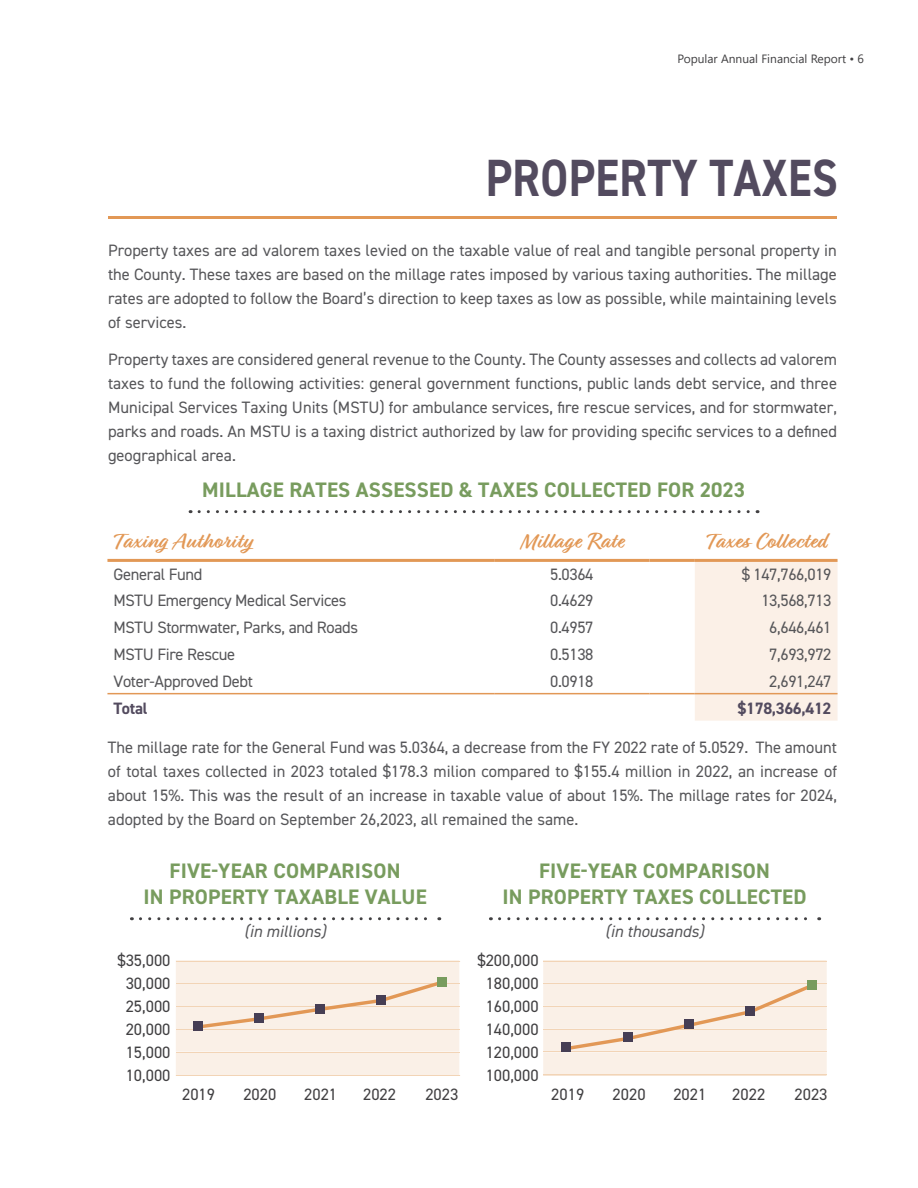
<style>
.page{position:relative;width:918px;height:1188px;background:#fff}
.page>*{position:absolute;margin:0;border:0;box-sizing:border-box;transform-origin:0 0}
.t1{font:700 52.5px "DIN2014";letter-spacing:.01em;color:#534b5f;scale:.85 1}
.t2{font:700 22.5px "Relation";letter-spacing:.025em;color:#e29856}
.t3{font:700 21px/25.5px "DIN2014";letter-spacing:.01em;color:#789c5e;text-align:center}
.t4{font:16.5px/24px "DIN2014";color:#565659;text-align:justify}
.t5{font:16.5px/23px "DIN2014";color:#414042;text-align:center}
.t6{font:16.5px "DIN2014";letter-spacing:-.02em;color:#565659}
.t7{font:italic 16.5px "DIN2014";color:#565659}
.t8{font:700 16.5px "DIN2014";letter-spacing:-.02em;color:#534b5f}
.t9{font:12px "Segoe UI";color:#414042}
</style>
<div class="page">
<svg style="left:199px;top:510px;width:559px;height:3px"></svg>
<div style="left:695px;top:562px;width:143px;height:159px;background:#fbf0e7"></div>
<hr style="left:107px;top:559px;width:387px;height:3px;background:#e29856">
<hr style="left:494px;top:559px;width:155px;height:3px;background:#e29856">
<hr style="left:649px;top:559px;width:46px;height:3px;background:#e29856">
<hr style="left:695px;top:559px;width:143px;height:3px;background:#e29856">
<hr style="left:107px;top:693px;width:387px;height:1px;background:#e29856">
<hr style="left:494px;top:693px;width:155px;height:1px;background:#e29856">
<hr style="left:649px;top:693px;width:46px;height:1px;background:#e29856">
<hr style="left:695px;top:693px;width:143px;height:1px;background:#e29856">
<hr style="left:176px;top:1075px;width:283px;height:1px;background:#f4dbc2">
<svg style="left:176px;top:961px;width:283px;height:114px"></svg>
<div style="left:193px;top:1022px;width:10px;height:9px;background:#463e54"></div>
<div style="left:254px;top:1013px;width:10px;height:10px;background:#463e54"></div>
<div style="left:315px;top:1004px;width:10px;height:10px;background:#463e54"></div>
<div style="left:376px;top:995px;width:9px;height:10px;background:#463e54"></div>
<div style="left:437px;top:977px;width:9px;height:10px;background:#789c5e"></div>
<svg style="left:543px;top:960px;width:284px;height:116px"></svg>
<div style="left:561px;top:1043px;width:10px;height:9px;background:#463e54"></div>
<div style="left:623px;top:1032px;width:10px;height:10px;background:#463e54"></div>
<div style="left:684px;top:1019px;width:10px;height:10px;background:#463e54"></div>
<div style="left:746px;top:1006px;width:9px;height:10px;background:#463e54"></div>
<div style="left:807px;top:980px;width:10px;height:9px;background:#789c5e"></div>
<svg style="left:140px;top:917px;width:300px;height:3px"></svg>
<svg style="left:500px;top:917px;width:320px;height:3px"></svg>
<hr style="left:108px;top:216px;width:729px;height:3px;background:#e29856">
<p class="t9" style="left:677px;top:47px;width:188px">Popular Annual Financial Report • 6</p>
<h1 class="t1" style="left:486px;top:143px;width:416px">PROPERTY TAXES</h1>
<p class="t4" style="left:108px;top:238px;width:731px">Property taxes are ad valorem taxes levied on the taxable value of real and tangible personal property in the County. These taxes are based on the millage rates imposed by various taxing authorities. The millage rates are adopted to follow the Board’s direction to keep taxes as low as possible, while maintaining levels of services.</p>
<p class="t4" style="left:108px;top:347px;width:731px">Property taxes are considered general revenue to the County. The County assesses and collects ad valorem taxes to fund the following activities: general government functions, public lands debt service, and three Municipal Services Taxing Units (MSTU) for ambulance services, fire rescue services, and for stormwater, parks and roads. An MSTU is a taxing district authorized by law for providing specific services to a defined geographical area.</p>
<p class="t3" style="left:202px;top:476px;width:544px">MILLAGE RATES ASSESSED &amp; TAXES COLLECTED FOR 2023</p>
<h2 class="t2" style="left:113px;top:528px;width:140px">Taxing Authority</h2>
<h2 class="t2" style="left:521px;top:528px;width:104px">Millage Rate</h2>
<h2 class="t2" style="left:706px;top:528px;width:122px">Taxes Collected</h2>
<p class="t6" style="left:113px;top:564px;width:91px">General Fund</p>
<p class="t4" style="left:550px;top:562px;width:45px">5.0364</p>
<p class="t6" style="left:742px;top:564px;width:91px">$ 147,766,019</p>
<p class="t6" style="left:113px;top:590px;width:235px">MSTU Emergency Medical Services</p>
<p class="t4" style="left:550px;top:588px;width:45px">0.4629</p>
<p class="t4" style="left:761px;top:588px;width:72px">13,568,713</p>
<p class="t6" style="left:113px;top:617px;width:246px">MSTU Stormwater, Parks, and Roads</p>
<p class="t4" style="left:550px;top:615px;width:45px">0.4957</p>
<p class="t4" style="left:769px;top:615px;width:64px">6,646,461</p>
<p class="t6" style="left:113px;top:644px;width:123px">MSTU Fire Rescue</p>
<p class="t4" style="left:550px;top:642px;width:45px">0.5138</p>
<p class="t4" style="left:769px;top:642px;width:64px">7,693,972</p>
<p class="t6" style="left:113px;top:671px;width:141px">Voter-Approved Debt</p>
<p class="t4" style="left:550px;top:669px;width:45px">0.0918</p>
<p class="t4" style="left:769px;top:669px;width:64px">2,691,247</p>
<p class="t8" style="left:113px;top:697px;width:35px">Total</p>
<p class="t8" style="left:738px;top:697px;width:95px">$178,366,412</p>
<p class="t4" style="left:108px;top:735px;width:731px">The millage rate for the General Fund was 5.0364, a decrease from the FY 2022 rate of 5.0529. The amount of total taxes collected in 2023 totaled $178.3 milion compared to $155.4 million in 2022, an increase of about 15%. This was the result of an increase in taxable value of about 15%. The millage rates for 2024, adopted by the Board on September 26,2023, all remained the same.</p>
<p class="t3" style="left:143px;top:858px;width:285px">FIVE-YEAR COMPARISON<br>IN PROPERTY TAXABLE VALUE</p>
<p class="t7" style="left:244px;top:921px;width:83px">(in millions)</p>
<p class="t5" style="left:117px;top:949px;width:55px">$35,000<br>30,000<br>25,000<br>20,000<br>15,000<br>10,000</p>
<p class="t5" style="left:182px;top:1083px;width:34px">2019</p>
<p class="t5" style="left:243px;top:1083px;width:34px">2020</p>
<p class="t5" style="left:304px;top:1083px;width:34px">2021</p>
<p class="t5" style="left:363px;top:1083px;width:34px">2022</p>
<p class="t5" style="left:425px;top:1083px;width:34px">2023</p>
<p class="t3" style="left:502px;top:858px;width:306px">FIVE-YEAR COMPARISON<br>IN PROPERTY TAXES COLLECTED</p>
<p class="t7" style="left:605px;top:921px;width:100px">(in thousands)</p>
<p class="t5" style="left:477px;top:949px;width:63px">$200,000<br>180,000<br>160,000<br>140,000<br>120,000<br>100,000</p>
<p class="t5" style="left:551px;top:1083px;width:34px">2019</p>
<p class="t5" style="left:613px;top:1083px;width:34px">2020</p>
<p class="t5" style="left:673px;top:1083px;width:34px">2021</p>
<p class="t5" style="left:732px;top:1083px;width:34px">2022</p>
<p class="t5" style="left:795px;top:1083px;width:34px">2023</p>
</div>
